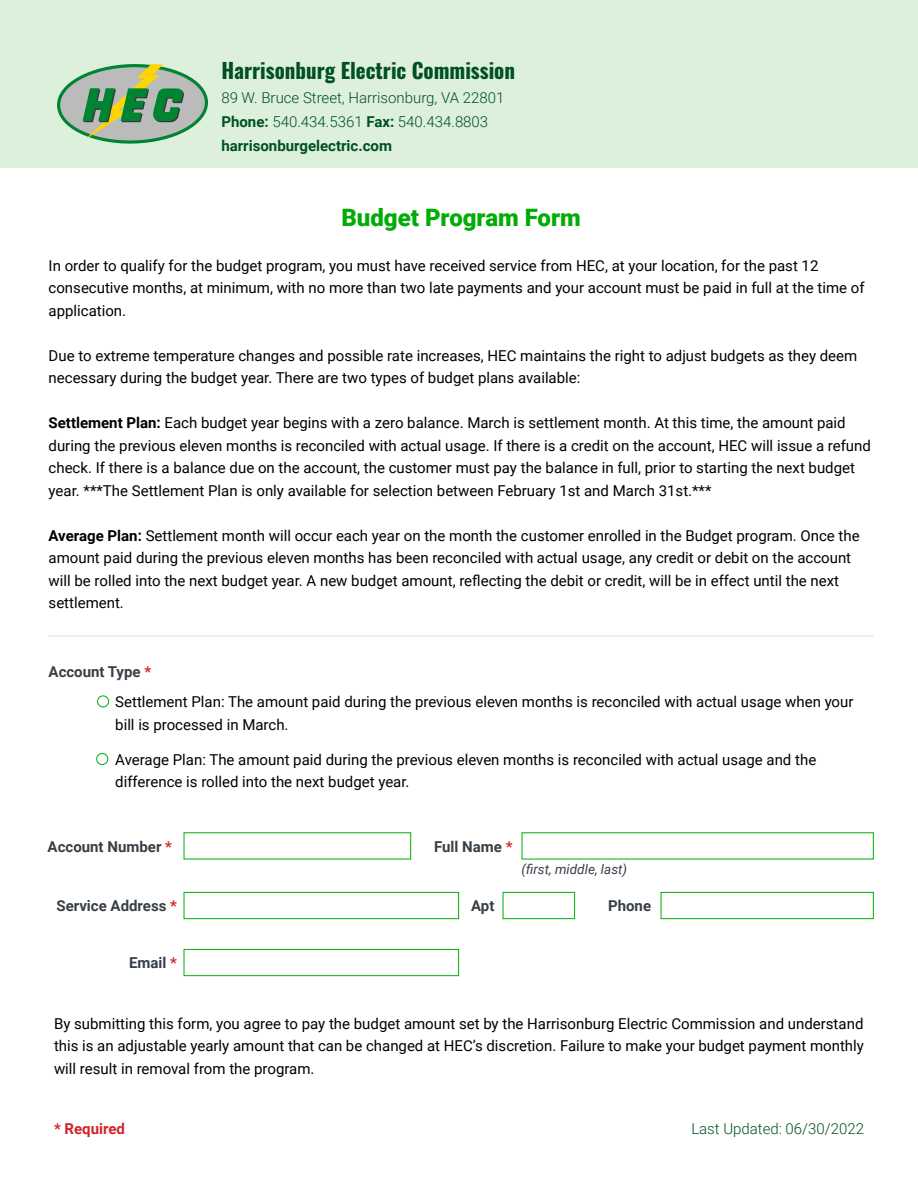
<style>
.page{position:relative;width:918px;height:1188px;background:#fff}
.page>*{position:absolute;margin:0;border:0;box-sizing:border-box;transform-origin:0 0}
.t1{font:900 24px "Roboto";color:#00ad06}
.t2{font:700 21px "Oswald";color:#005022}
.t3{font:15px/22.5px "Roboto";color:#000}
.t4{font:300 15px/24px "Roboto";color:#005022}
.t5{font:700 15px "Roboto";color:#373f47}
.t6{font:700 15px "Roboto";color:#d2232a}
.t7{font:italic 13.5px "Roboto";color:#373f47}
.s1{font-weight:700}
.s2{color:#d2232a}
</style>
<div class="page">
<div style="left:503px;top:892px;width:72px;height:27px;border:1px solid #00ad06"></div>
<hr style="left:49px;top:635px;width:825px;height:2px;background:#dcf0dc">
<div style="left:0;top:0;width:918px;height:167px;background:#dcf0dc"></div>
<svg style="left:57px;top:64px;width:151px;height:80px"></svg>
<svg style="left:183px;top:832px;width:691px;height:28px"></svg>
<svg style="left:183px;top:892px;width:276px;height:84px"></svg>
<div style="left:661px;top:892px;width:213px;height:27px;border:1px solid #00ad06"></div>
<div style="left:97px;top:696px;width:12px;height:11px;border:1px solid #00ad06;border-radius:50%"></div>
<div style="left:96px;top:753px;width:12px;height:12px;border:1px solid #00ad06;border-radius:50%"></div>
<h1 class="t2" style="left:221px;top:60px;width:295px">Harrisonburg Electric Commission</h1>
<p class="t4" style="left:221px;top:85px;width:285px">89 W. Bruce Street, Harrisonburg, VA 22801<br><span class="s1">Phone:</span> 540.434.5361 <span class="s1">Fax:</span> 540.434.8803 <span class="s1">harrisonburgelectric.com</span></p>
<h2 class="t1" style="left:341px;top:200px;width:241px">Budget Program Form</h2>
<p class="t3" style="left:49px;top:253px;width:817px">In order to qualify for the budget program, you must have received service from HEC, at your location, for the past 12 consecutive months, at minimum, with no more than two late payments and your account must be paid in full at the time of application.</p>
<p class="t3" style="left:49px;top:343px;width:810px">Due to extreme temperature changes and possible rate increases, HEC maintains the right to adjust budgets as they deem necessary during the budget year. There are two types of budget plans available:</p>
<p class="t3" style="left:49px;top:411px;width:824px"><span class="s1">Settlement Plan:</span> Each budget year begins with a zero balance. March is settlement month. At this time, the amount paid during the previous eleven months is reconciled with actual usage. If there is a credit on the account, HEC will issue a refund check. If there is a balance due on the account, the customer must pay the balance in full, prior to starting the next budget year. ***The Settlement Plan is only available for selection between February 1st and March 31st.***</p>
<p class="t3" style="left:49px;top:523px;width:813px"><span class="s1">Average Plan:</span> Settlement month will occur each year on the month the customer enrolled in the Budget program. Once the amount paid during the previous eleven months has been reconciled with actual usage, any credit or debit on the account</p>
<p class="t3" style="left:49px;top:568px;width:792px">will be rolled into the next budget year. A new budget amount, reflecting the debit or credit, will be in effect until the next</p>
<p class="t3" style="left:49px;top:591px;width:77px">settlement.</p>
<p class="t5" style="left:49px;top:661px;width:104px">Account Type <span class="s2">*</span></p>
<p class="t3" style="left:115px;top:690px;width:740px">Settlement Plan: The amount paid during the previous eleven months is reconciled with actual usage when your bill is processed in March.</p>
<p class="t3" style="left:115px;top:747px;width:703px">Average Plan: The amount paid during the previous eleven months is reconciled with actual usage and the difference is rolled into the next budget year.</p>
<p class="t5" style="left:48px;top:836px;width:126px">Account Number <span class="s2">*</span></p>
<p class="t5" style="left:434px;top:836px;width:80px">Full Name <span class="s2">*</span></p>
<p class="t7" style="left:522px;top:860px;width:107px">(first, middle, last)</p>
<p class="t5" style="left:56px;top:896px;width:122px">Service Address <span class="s2">*</span></p>
<p class="t5" style="left:471px;top:896px;width:25px">Apt</p>
<p class="t5" style="left:608px;top:896px;width:45px">Phone</p>
<p class="t5" style="left:129px;top:952px;width:49px">Email <span class="s2">*</span></p>
<p class="t3" style="left:54px;top:1012px;width:812px;text-align:justify">By submitting this form, you agree to pay the budget amount set by the Harrisonburg Electric Commission and understand this is an adjustable yearly amount that can be changed at HEC’s discretion. Failure to make your budget payment monthly will result in removal from the program.</p>
<p class="t6" style="left:54px;top:1118px;width:72px">* Required</p>
<p class="t4" style="left:691px;top:1116px;width:174px">Last Updated: 06/30/2022</p>
</div>
